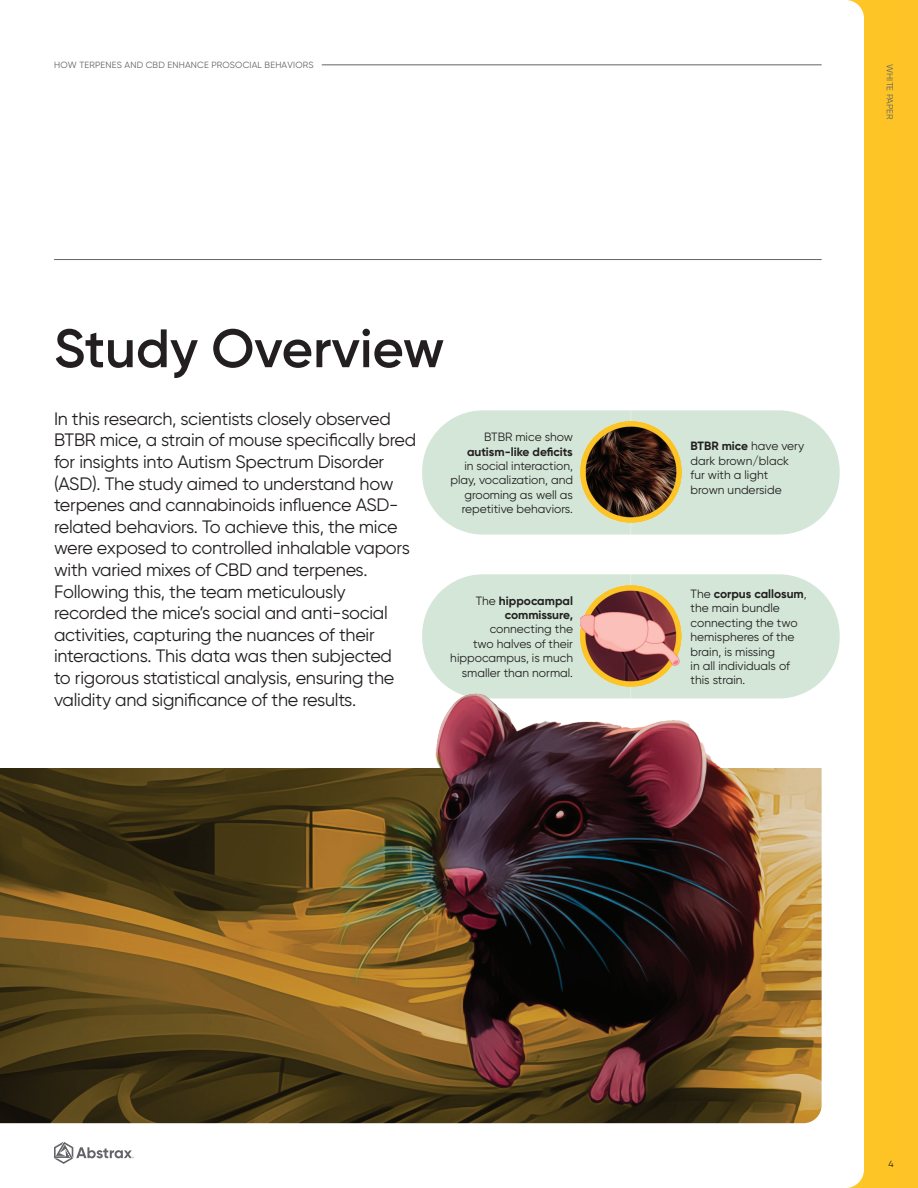
<style>
.page{position:relative;width:918px;height:1188px;background:#fec426}
.page>*{position:absolute;margin:0;border:0;box-sizing:border-box;transform-origin:0 0}
.t1{font:600 54px "Gilroy";color:#231f20}
.t2{font:18px/21.6px "Gilroy";letter-spacing:-.015em;color:#231f20}
.t3{font:12px/14.4px "Gilroy";color:#231f20}
.t4{font:700 12px/14.4px "Gilroy";color:#231f20;text-align:right}
.t5{font:9px "Gilroy";letter-spacing:.02em;color:#636467}
.t6{font:9px "Gilroy";letter-spacing:.01em;color:#626366}
.t7{font:9px "Gilroy";color:#231f20}
.s1{font-weight:400}
.s2{font-weight:700}
</style>
<div class="page">
<div style="left:0;top:0;width:864px;height:1188px;background:#fff"></div>
<svg style="left:54px;top:1142px;width:80px;height:22px;background:#d6d6d7"></svg>
<svg style="left:422px;top:574px;width:418px;height:124px;background:#d7e8db"></svg>
<svg style="left:422px;top:410px;width:418px;height:125px;background:#d6e8db"></svg>
<img style="left:580px;top:585px;width:101px;height:65px">
<img style="left:580px;top:422px;width:101px;height:100px">
<img style="left:0;top:650px;width:822px;height:473px">
<hr style="left:54px;top:259px;width:768px;height:1px;background:#626366">
<hr style="left:322px;top:64px;width:500px;height:1px;background:#626366">
<p class="t5" style="left:54px;top:60px;width:261px">HOW TERPENES AND CBD ENHANCE PROSOCIAL BEHAVIORS</p>
<h1 class="t1" style="left:54px;top:315px;width:392px">Study Overview</h1>
<p class="t2" style="left:54px;top:408px;width:364px">In this research, scientists closely observed BTBR mice, a strain of mouse specifically bred for insights into Autism Spectrum Disorder (ASD). The study aimed to understand how terpenes and cannabinoids influence ASD&shy;related behaviors. To achieve this, the mice were exposed to controlled inhalable vapors with varied mixes of CBD and terpenes.<br>Following this, the team meticulously recorded the mice’s social and anti-social activities, capturing the nuances of their interactions. This data was then subjected<br>to rigorous statistical analysis, ensuring the validity and significance of the results.</p>
<p class="t3" style="left:484px;top:430px;width:91px">BTBR mice show</p>
<p class="t4" style="left:467px;top:444px;width:107px">autism-like deficits</p>
<p class="t3" style="left:450px;top:459px;width:124px;text-align:right">in social interaction, play, vocalization, and grooming as well as repetitive behaviors.</p>
<p class="t4" style="left:476px;top:593px;width:99px"><span class="s1">The</span> hippocampal commissure,</p>
<p class="t3" style="left:450px;top:622px;width:124px;text-align:right">connecting the<br>two halves of their hippocampus, is much smaller than normal.</p>
<p class="t6" style="left:895px;top:64px;width:57px;rotate:90deg">WHITE PAPER</p>
<p class="t3" style="left:691px;top:439px;width:115px"><span class="s2">BTBR mice</span> have very dark brown/black fur with a light brown underside</p>
<p class="t3" style="left:691px;top:586px;width:118px">The <span class="s2">corpus callosum</span>, the main bundle connecting the two hemispheres of the brain, is missing<br>in all individuals of this strain.</p>
<p class="t7" style="left:888px;top:1158px;width:7px">4</p>
</div>
